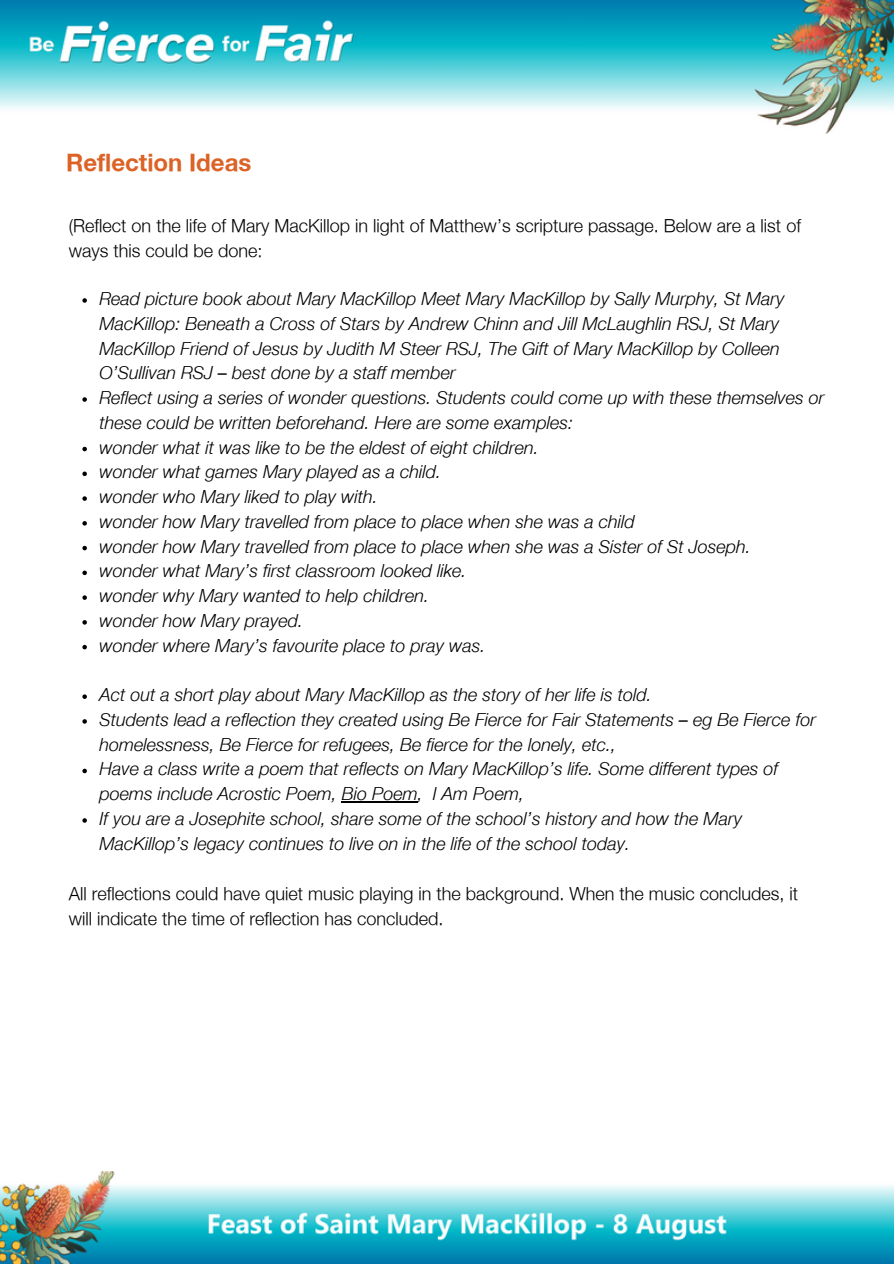
<style>
.page{position:relative;width:894px;height:1264px;background:#fff}
.page>*{position:absolute;margin:0;border:0;box-sizing:border-box;transform-origin:0 0}
.t1{font:700 24px "Helvetica Neue";color:#dc6226}
.t2{font:italic 18px/24.8px "Helvetica Neue";color:#000}
.t3{font:300 18px/24.8px "Helvetica Neue";color:#000}
</style>
<div class="page">
<img style="left:0;top:1171px;width:893px;height:92px">
<img style="left:0;top:0;width:893px;height:133px">
<svg style="left:82px;top:298px;width:5px;height:5px"></svg>
<svg style="left:82px;top:397px;width:5px;height:5px"></svg>
<svg style="left:82px;top:447px;width:5px;height:4px"></svg>
<svg style="left:82px;top:471px;width:5px;height:5px"></svg>
<svg style="left:82px;top:496px;width:5px;height:5px"></svg>
<svg style="left:82px;top:521px;width:5px;height:4px"></svg>
<svg style="left:82px;top:546px;width:5px;height:4px"></svg>
<svg style="left:82px;top:570px;width:5px;height:5px"></svg>
<svg style="left:82px;top:595px;width:5px;height:5px"></svg>
<svg style="left:82px;top:620px;width:5px;height:4px"></svg>
<svg style="left:82px;top:645px;width:5px;height:4px"></svg>
<svg style="left:82px;top:694px;width:5px;height:5px"></svg>
<svg style="left:82px;top:719px;width:5px;height:4px"></svg>
<svg style="left:82px;top:768px;width:5px;height:5px"></svg>
<hr style="left:341px;top:801px;width:77px;height:1px;background:#000">
<svg style="left:82px;top:818px;width:5px;height:4px"></svg>
<p class="t1" style="left:66px;top:147px;width:187px">Reflection Ideas</p>
<p class="t3" style="left:69px;top:213px;width:733px">(Reflect on the life of Mary MacKillop in light of Matthew’s scripture passage. Below are a list of ways this could be done:</p>
<p class="t2" style="left:99px;top:286px;width:686px">Read picture book about Mary MacKillop Meet Mary MacKillop by Sally Murphy, St Mary MacKillop: Beneath a Cross of Stars by Andrew Chinn and Jill McLaughlin RSJ, St Mary MacKillop Friend of Jesus by Judith M Steer RSJ, The Gift of Mary MacKillop by Colleen O’Sullivan RSJ – best done by a staff member</p>
<p class="t2" style="left:99px;top:385px;width:726px">Reflect using a series of wonder questions. Students could come up with these themselves or these could be written beforehand. Here are some examples:</p>
<p class="t2" style="left:99px;top:435px;width:441px">wonder what it was like to be the eldest of eight children.</p>
<p class="t2" style="left:99px;top:460px;width:343px">wonder what games Mary played as a child.</p>
<p class="t2" style="left:99px;top:484px;width:280px">wonder who Mary liked to play with.</p>
<p class="t2" style="left:99px;top:509px;width:536px">wonder how Mary travelled from place to place when she was a child</p>
<p class="t2" style="left:99px;top:534px;width:652px">wonder how Mary travelled from place to place when she was a Sister of St Joseph.</p>
<p class="t2" style="left:99px;top:559px;width:368px">wonder what Mary’s first classroom looked like.</p>
<p class="t2" style="left:99px;top:583px;width:331px">wonder why Mary wanted to help children.</p>
<p class="t2" style="left:99px;top:608px;width:205px">wonder how Mary prayed.</p>
<p class="t2" style="left:99px;top:633px;width:387px">wonder where Mary’s favourite place to pray was.</p>
<p class="t2" style="left:99px;top:682px;width:553px">Act out a short play about Mary MacKillop as the story of her life is told.</p>
<p class="t2" style="left:99px;top:707px;width:717px">Students lead a reflection they created using Be Fierce for Fair Statements – eg Be Fierce for homelessness, Be Fierce for refugees, Be fierce for the lonely, etc.,</p>
<p class="t2" style="left:99px;top:757px;width:680px">Have a class write a poem that reflects on Mary MacKillop’s life. Some different types of poems include Acrostic Poem, Bio Poem, I Am Poem,</p>
<p class="t2" style="left:99px;top:806px;width:644px">If you are a Josephite school, share some of the school’s history and how the Mary<br>MacKillop’s legacy continues to live on in the life of the school today.</p>
<p class="t3" style="left:69px;top:881px;width:730px">All reflections could have quiet music playing in the background. When the music concludes, it will indicate the time of reflection has concluded.</p>
</div>
